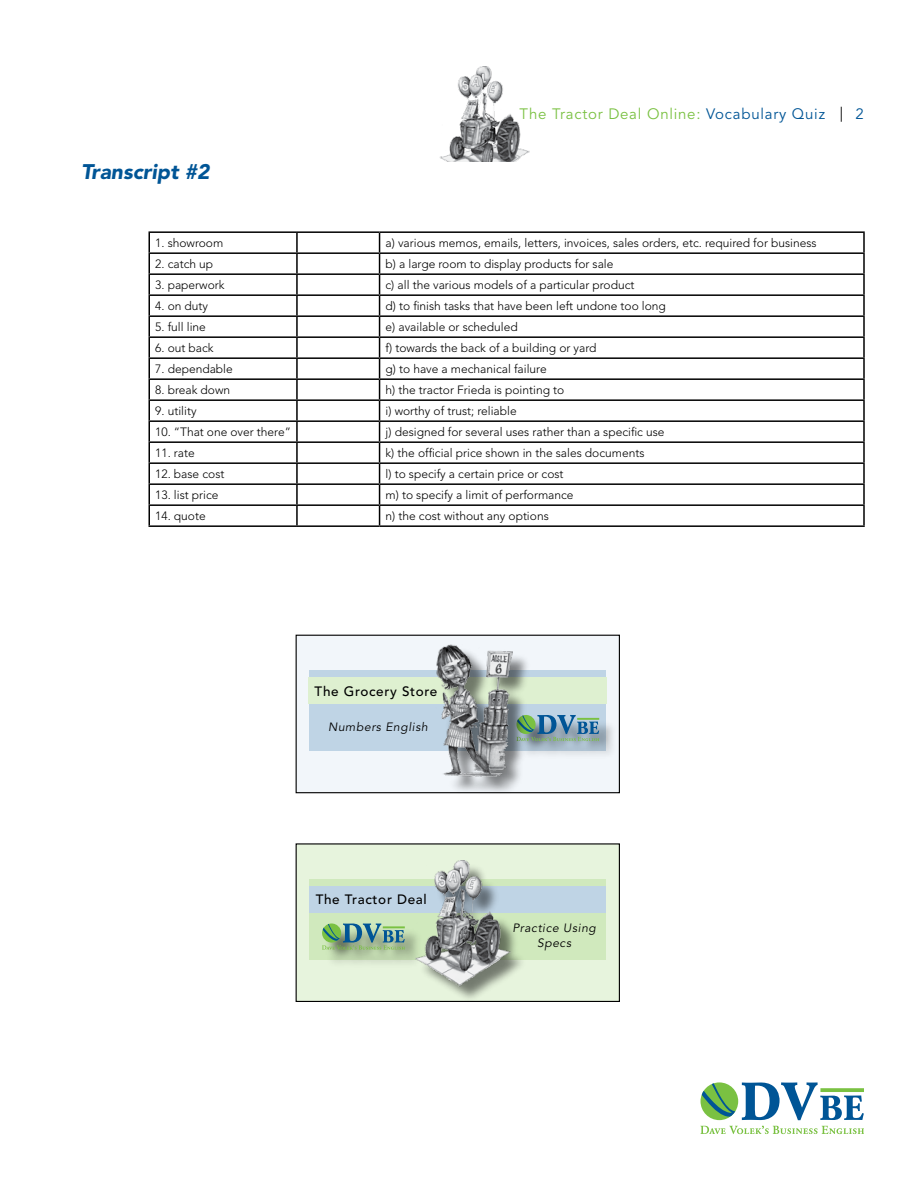
<style>
.page{position:relative;width:918px;height:1188px;background:#fff}
.page>*{position:absolute;margin:0;border:0;box-sizing:border-box;transform-origin:0 0}
.t1{font:italic 900 21px "Avenir";color:#005596}
.t2{font:15px "Avenir";letter-spacing:.05em;color:#7ac142}
.t3{font:500 13.5px "Avenir";letter-spacing:.05em;color:#000}
.t4{font:300 12px "Avenir";color:#000}
.t5{font:italic 12px/14.4px "Avenir";letter-spacing:.05em;color:#000;text-align:center}
.s1{color:#005596}
.s2{color:#000}
</style>
<div class="page">
<svg style="left:701px;top:1126px;width:163px;height:8px"></svg>
<svg style="left:701px;top:1082px;width:163px;height:38px"></svg>
<img style="left:440px;top:66px;width:90px;height:96px">
<hr style="left:148px;top:231px;width:149px;height:2px;background:#000">
<hr style="left:297px;top:231px;width:83px;height:2px;background:#000">
<hr style="left:380px;top:231px;width:485px;height:2px;background:#000">
<hr style="left:148px;top:252px;width:149px;height:2px;background:#000">
<hr style="left:297px;top:252px;width:83px;height:2px;background:#000">
<hr style="left:380px;top:252px;width:485px;height:2px;background:#000">
<hr style="left:148px;top:273px;width:149px;height:2px;background:#000">
<hr style="left:297px;top:273px;width:83px;height:2px;background:#000">
<hr style="left:380px;top:273px;width:485px;height:2px;background:#000">
<hr style="left:148px;top:294px;width:149px;height:2px;background:#000">
<hr style="left:297px;top:294px;width:83px;height:2px;background:#000">
<hr style="left:380px;top:294px;width:485px;height:2px;background:#000">
<hr style="left:148px;top:315px;width:149px;height:2px;background:#000">
<hr style="left:297px;top:315px;width:83px;height:2px;background:#000">
<hr style="left:380px;top:315px;width:485px;height:2px;background:#000">
<hr style="left:148px;top:336px;width:149px;height:2px;background:#000">
<hr style="left:297px;top:336px;width:83px;height:2px;background:#000">
<hr style="left:380px;top:336px;width:485px;height:2px;background:#000">
<hr style="left:148px;top:357px;width:149px;height:2px;background:#000">
<hr style="left:297px;top:357px;width:83px;height:2px;background:#000">
<hr style="left:380px;top:357px;width:485px;height:2px;background:#000">
<hr style="left:148px;top:378px;width:149px;height:2px;background:#000">
<hr style="left:297px;top:378px;width:83px;height:2px;background:#000">
<hr style="left:380px;top:378px;width:485px;height:2px;background:#000">
<hr style="left:148px;top:399px;width:149px;height:2px;background:#000">
<hr style="left:297px;top:399px;width:83px;height:2px;background:#000">
<hr style="left:380px;top:399px;width:485px;height:2px;background:#000">
<hr style="left:148px;top:420px;width:149px;height:2px;background:#000">
<hr style="left:297px;top:420px;width:83px;height:2px;background:#000">
<hr style="left:380px;top:420px;width:485px;height:2px;background:#000">
<hr style="left:148px;top:441px;width:149px;height:2px;background:#000">
<hr style="left:297px;top:441px;width:83px;height:2px;background:#000">
<hr style="left:380px;top:441px;width:485px;height:2px;background:#000">
<hr style="left:148px;top:462px;width:149px;height:2px;background:#000">
<hr style="left:297px;top:462px;width:83px;height:2px;background:#000">
<hr style="left:380px;top:462px;width:485px;height:2px;background:#000">
<hr style="left:148px;top:483px;width:149px;height:2px;background:#000">
<hr style="left:297px;top:483px;width:83px;height:2px;background:#000">
<hr style="left:380px;top:483px;width:485px;height:2px;background:#000">
<hr style="left:148px;top:504px;width:149px;height:2px;background:#000">
<svg style="left:148px;top:233px;width:2px;height:292px"></svg>
<hr style="left:297px;top:504px;width:83px;height:2px;background:#000">
<svg style="left:296px;top:233px;width:2px;height:292px"></svg>
<hr style="left:380px;top:504px;width:485px;height:2px;background:#000">
<svg style="left:379px;top:233px;width:1px;height:292px"></svg>
<svg style="left:863px;top:233px;width:2px;height:292px"></svg>
<hr style="left:148px;top:525px;width:149px;height:2px;background:#000">
<hr style="left:297px;top:525px;width:83px;height:2px;background:#000">
<hr style="left:380px;top:525px;width:485px;height:2px;background:#000">
<div style="left:296px;top:844px;width:323px;height:157px;background:#e7f4dd"></div>
<div style="left:296px;top:843px;width:324px;height:159px;border:1px solid #000"></div>
<div style="left:309px;top:879px;width:297px;height:81px;background:#d0e9bd"></div>
<div style="left:323px;top:925px;width:101px;height:44px;background:#000;opacity:.5"></div>
<svg style="left:322px;top:923px;width:83px;height:27px;background:#7eaa8d"></svg>
<div style="left:309px;top:886px;width:297px;height:27px;background:#bfd4e5"></div>
<div style="left:418px;top:862px;width:110px;height:142px;background:#000;opacity:.5"></div>
<img style="left:414px;top:861px;width:97px;height:125px">
<div style="left:296px;top:635px;width:323px;height:158px;background:#f2f6fa"></div>
<div style="left:296px;top:635px;width:324px;height:158px;border:1px solid #000"></div>
<div style="left:309px;top:670px;width:297px;height:81px;background:#bfd4e5"></div>
<div style="left:518px;top:716px;width:100px;height:45px;background:#000;opacity:.5"></div>
<svg style="left:531px;top:715px;width:68px;height:26px;background:#719aa8"></svg>
<div style="left:309px;top:677px;width:298px;height:27px;background:#def0d0"></div>
<div style="left:439px;top:646px;width:92px;height:150px;background:#000;opacity:.5"></div>
<img style="left:436px;top:644px;width:77px;height:132px">
<h1 class="t1" style="left:81px;top:159px;width:130px">Transcript #2</h1>
<p class="t2" style="left:520px;top:106px;width:325px">The Tractor Deal Online: <span class="s1">Vocabulary Quiz</span> <span class="s2">|</span></p>
<p class="t4" style="left:155px;top:236px;width:70px">1. showroom</p>
<p class="t4" style="left:386px;top:236px;width:433px">a) various memos, emails, letters, invoices, sales orders, etc. required for business</p>
<p class="t4" style="left:155px;top:257px;width:60px">2. catch up</p>
<p class="t4" style="left:386px;top:257px;width:229px">b) a large room to display products for sale</p>
<p class="t4" style="left:155px;top:278px;width:71px">3. paperwork</p>
<p class="t4" style="left:386px;top:278px;width:250px">c) all the various models of a particular product</p>
<p class="t4" style="left:155px;top:299px;width:54px">4. on duty</p>
<p class="t4" style="left:386px;top:299px;width:282px">d) to finish tasks that have been left undone too long</p>
<p class="t4" style="left:155px;top:320px;width:52px">5. full line</p>
<p class="t4" style="left:386px;top:320px;width:134px">e) available or scheduled</p>
<p class="t4" style="left:155px;top:341px;width:60px">6. out back</p>
<p class="t4" style="left:386px;top:341px;width:213px">f) towards the back of a building or yard</p>
<p class="t4" style="left:155px;top:362px;width:79px">7. dependable</p>
<p class="t4" style="left:386px;top:362px;width:163px">g) to have a mechanical failure</p>
<p class="t4" style="left:155px;top:383px;width:76px">8. break down</p>
<p class="t4" style="left:386px;top:383px;width:180px">h) the tractor Frieda is pointing to</p>
<p class="t4" style="left:155px;top:404px;width:43px">9. utility</p>
<p class="t4" style="left:386px;top:404px;width:133px">i) worthy of trust; reliable</p>
<p class="t4" style="left:155px;top:425px;width:137px">10. “That one over there”</p>
<p class="t4" style="left:386px;top:425px;width:281px">j) designed for several uses rather than a specific use</p>
<p class="t4" style="left:155px;top:446px;width:41px">11. rate</p>
<p class="t4" style="left:386px;top:446px;width:261px">k) the official price shown in the sales documents</p>
<p class="t4" style="left:155px;top:467px;width:71px">12. base cost</p>
<p class="t4" style="left:386px;top:467px;width:180px">l) to specify a certain price or cost</p>
<p class="t4" style="left:155px;top:488px;width:65px">13. list price</p>
<p class="t4" style="left:386px;top:488px;width:190px">m) to specify a limit of performance</p>
<p class="t4" style="left:155px;top:509px;width:52px">14. quote</p>
<p class="t4" style="left:386px;top:509px;width:165px">n) the cost without any options</p>
<p class="t3" style="left:315px;top:683px;width:124px">The Grocery Store</p>
<p class="t5" style="left:328px;top:720px;width:101px">Numbers English</p>
<p class="t3" style="left:316px;top:891px;width:113px">The Tractor Deal</p>
<p class="t5" style="left:512px;top:921px;width:85px">Practice Using<br>Specs</p>
</div>
